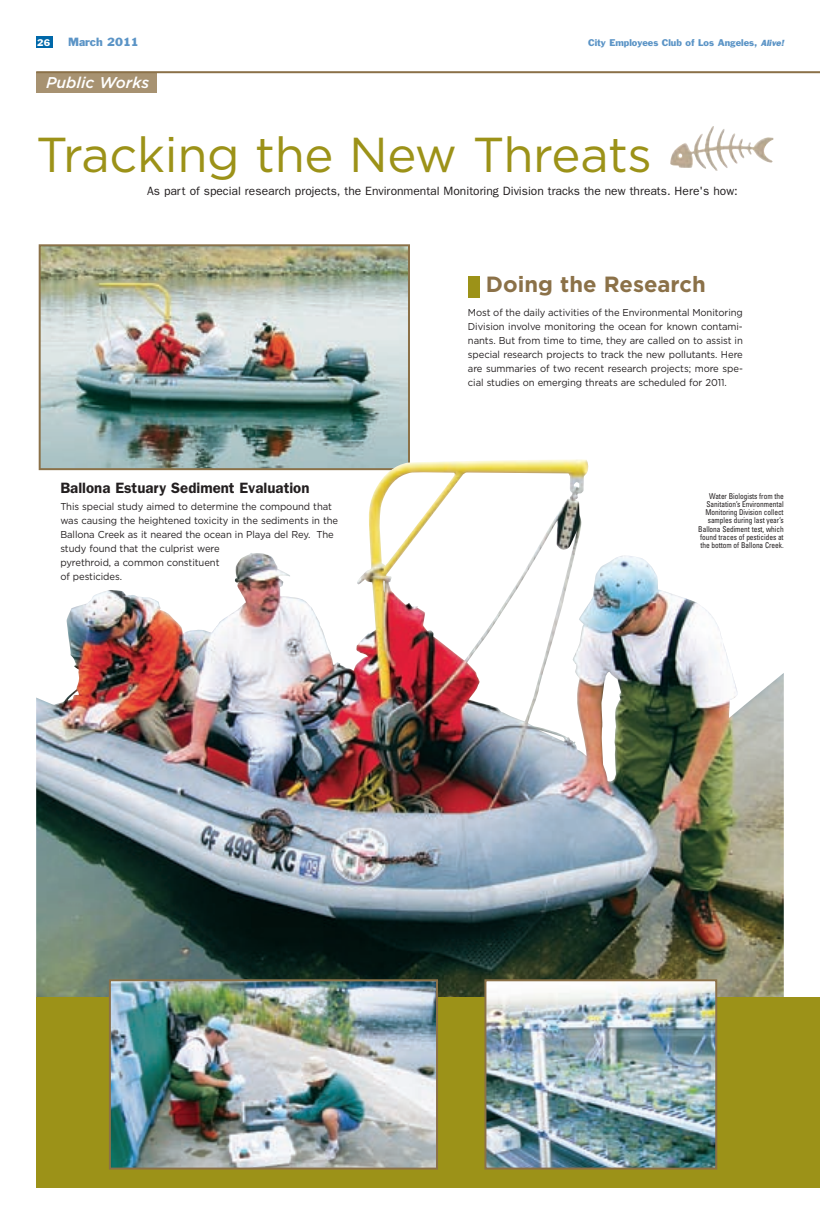
<style>
.page{position:relative;width:820px;height:1225px;background:#fff}
.page>*{position:absolute;margin:0;border:0;box-sizing:border-box;transform-origin:0 0}
.t1{font:49px "Gotham";letter-spacing:-.005em;color:#9c9218}
.t2{font:700 22px "Gotham";color:#8b7148}
.t3{font:italic 500 15.6px "Gotham";color:#fff}
.t4{font:600 15px "Franklin Gothic";color:#231f20}
.t5{font:12px "Franklin Gothic";color:#231f20}
.t6{font:11px "Franklin Gothic";color:#5b94c6}
.t7{font:10px/14px "Gotham";letter-spacing:-.005em;color:#231f20;text-align:justify;scale:.95 1}
.t8{font:9px "Franklin Gothic";color:#5b94c6}
.t9{font:9px "Franklin Gothic";color:#fff}
.t10{font:condensed 8px/8.3px "Univers";letter-spacing:-.005em;color:#231f20;text-align:right;scale:.92 1}
.s1{font-weight:800;font-style:italic}
</style>
<div class="page">
<img style="left:36px;top:36px;width:783px;height:1152px">
<p class="t9" style="left:37px;top:39px;width:14px">26</p>
<p class="t6" style="left:68px;top:37px;width:72px">March 2011</p>
<p class="t8" style="left:588px;top:39px;width:197px">City Employees Club of Los Angeles, <span class="s1">Alive!</span></p>
<h3 class="t3" style="left:46px;top:77px;width:105px">Public Works</h3>
<h1 class="t1" style="left:36px;top:138px;width:617px">Tracking the New Threats</h1>
<p class="t5" style="left:147px;top:184px;width:592px">As part of special research projects, the Environmental Monitoring Division tracks the new threats. Here's how:</p>
<h2 class="t2" style="left:486px;top:277px;width:221px">Doing the Research</h2>
<p class="t7" style="left:468px;top:306px;width:291px">Most of the daily activities of the Environmental Monitoring Division involve monitoring the ocean for known contami&shy;nants. But from time to time, they are called on to assist in special research projects to track the new pollutants. Here are summaries of two recent research projects; more spe&shy;cial studies on emerging threats are scheduled for 2011.</p>
<h3 class="t4" style="left:60px;top:478px;width:250px">Ballona Estuary Sediment Evaluation</h3>
<p class="t7" style="left:60px;top:500px;width:294px;text-align:left">This special study aimed to determine the compound that was causing the heightened toxicity in the sediments in the Ballona Creek as it neared the ocean in Playa del Rey. The study found that the culprist were<br>pyrethroid, a common constituent<br>of pesticides.</p>
<p class="t10" style="left:698px;top:492px;width:94px">Water Biologists from the<br>Sanitation’s Environmental<br>Monitoring Division collect samples during last year’s<br>Ballona Sediment test, which found traces of pesticides at the bottom of Ballona Creek.</p>
</div>
